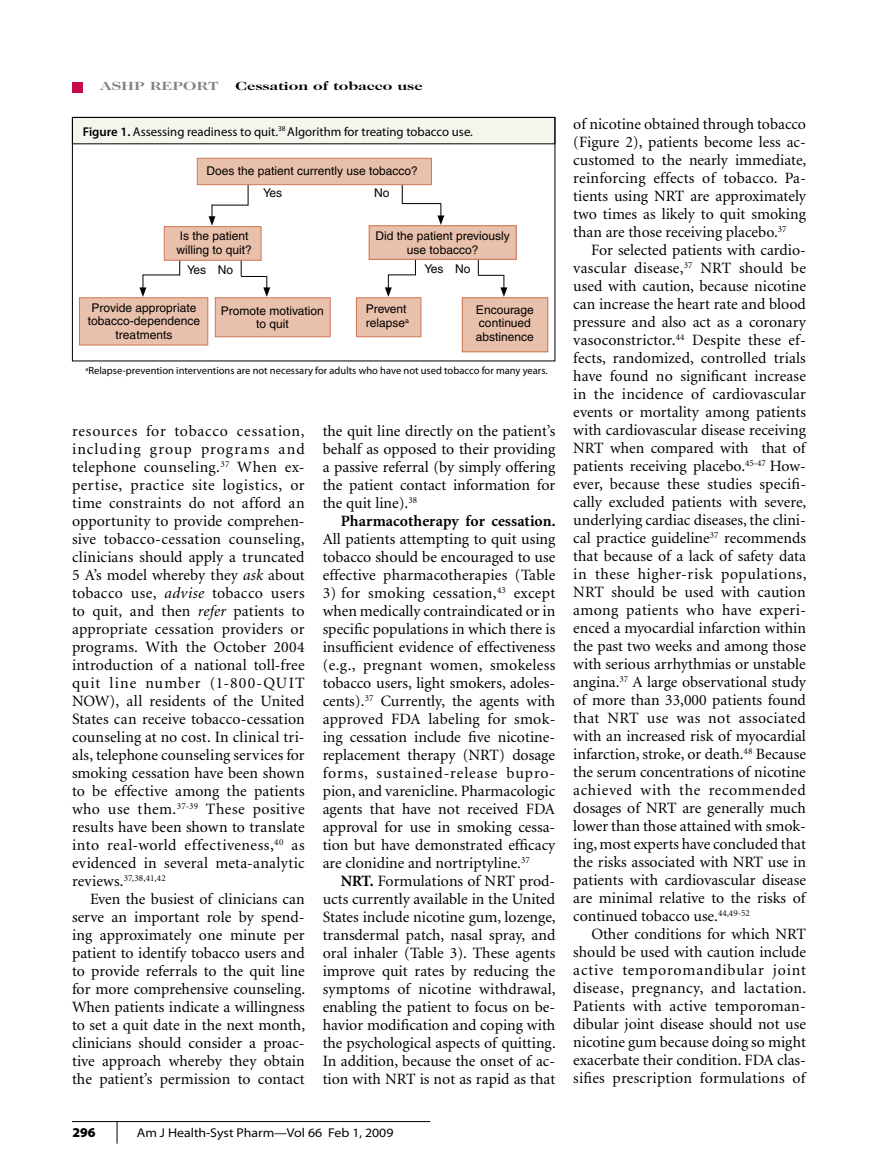
<style>
.page{position:relative;width:878px;height:1175px;background:#fff}
.page>*{position:absolute;margin:0;border:0;box-sizing:border-box;transform-origin:0 0}
.t1{font:15.75px/18px "Minion";color:#000;text-align:justify}
.t2{font:700 15.75px "Minion";letter-spacing:.005em;color:#000}
.t3{font:900 13.5px "Myriad Pro";color:#000}
.t4{font:12.75px "Myriad Pro";color:#000}
.t5{font:semi-expanded 12.75px "Myriad Pro";color:#000}
.t6{font:12px/13.5px "Helvetica";color:#000}
.t7{font:700 12px "Caslon Two Twenty Four";color:#000;scale:1.39 1}
.t8{font:700 12px "Caslon Two Twenty Four";color:#808285;scale:1.39 1}
.t9{font:10.5px "Myriad Pro";color:#000}
.t10{font:9.15px "Minion";color:#000}
.s1{font-weight:600}
.s2{font-style:italic}
.s3{font-size:15.75px}
.s4{font-weight:700}
</style>
<div class="page">
<div style="left:72px;top:82px;width:10px;height:11px;background:#c60c46"></div>
<svg style="left:117px;top:1122px;width:1px;height:21px"></svg>
<hr style="left:72px;top:1121px;width:358px;height:1px;background:#000">
<div style="left:72px;top:117px;width:483px;height:27px;background:#f6f5ed"></div>
<div style="left:72px;top:117px;width:483px;height:244px;border:1px solid #000"></div>
<svg style="left:437px;top:204px;width:7px;height:21px"></svg>
<svg style="left:402px;top:185px;width:1px;height:18px"></svg>
<hr style="left:402px;top:203px;width:39px;height:1px;background:#000">
<svg style="left:385px;top:260px;width:31px;height:37px"></svg>
<svg style="left:478px;top:260px;width:29px;height:37px"></svg>
<svg style="left:139px;top:275px;width:7px;height:22px"></svg>
<svg style="left:179px;top:261px;width:1px;height:13px"></svg>
<hr style="left:143px;top:274px;width:37px;height:1px;background:#000">
<svg style="left:241px;top:258px;width:29px;height:39px"></svg>
<div style="left:462px;top:297px;width:86px;height:55px;background:#e9c0ab;border:1px solid #ce7754"></div>
<div style="left:215px;top:297px;width:115px;height:40px;background:#e9c0ab;border:1px solid #ce7754"></div>
<div style="left:164px;top:226px;width:97px;height:35px;background:#e9c0ab;border:1px solid #ce7754"></div>
<svg style="left:208px;top:205px;width:7px;height:21px"></svg>
<svg style="left:248px;top:185px;width:1px;height:20px"></svg>
<hr style="left:212px;top:205px;width:36px;height:1px;background:#000">
<div style="left:356px;top:297px;width:65px;height:40px;background:#e9c0ab;border:1px solid #ce7754"></div>
<div style="left:79px;top:297px;width:129px;height:48px;background:#e9c0ab;border:1px solid #ce7754"></div>
<div style="left:197px;top:158px;width:235px;height:27px;background:#e9c0ab;border:1px solid #ce7754"></div>
<div style="left:368px;top:225px;width:149px;height:35px;background:#e9c0ab;border:1px solid #ce7754"></div>
<p class="t8" style="left:100px;top:79px;width:87px">ASHP Report</p>
<p class="t7" style="left:235px;top:79px;width:136px">Cessation of tobacco use</p>
<p class="t4" style="left:83px;top:124px;width:391px"><span class="s1">Figure 1.</span> Assessing readiness to quit.<sup>38</sup> Algorithm for treating tobacco use.</p>
<p class="t6" style="left:206px;top:164px;width:213px">Does the patient currently use tobacco?</p>
<p class="t6" style="left:263px;top:186px;width:20px">Yes</p>
<p class="t6" style="left:374px;top:186px;width:17px">No</p>
<p class="t6" style="left:176px;top:229px;width:77px">Is the patient willing to quit?</p>
<p class="t6" style="left:375px;top:229px;width:136px;text-align:center">Did the patient previously use tobacco?</p>
<p class="t6" style="left:187px;top:263px;width:48px">Yes No</p>
<p class="t6" style="left:424px;top:262px;width:48px">Yes No</p>
<p class="t6" style="left:88px;top:301px;width:114px;text-align:center">Provide appropriate tobacco-dependence treatments</p>
<p class="t6" style="left:221px;top:304px;width:105px;text-align:center">Promote motivation to quit</p>
<p class="t6" style="left:365px;top:302px;width:45px">Prevent relapse<sup>a</sup></p>
<p class="t6" style="left:476px;top:303px;width:60px">Encourage continued abstinence</p>
<p class="t9" style="left:86px;top:365px;width:463px"><sup>a</sup>Relapse-prevention interventions are not necessary for adults who have not used tobacco for many years.</p>
<p class="t1" style="left:72px;top:423px;width:234px">resources for tobacco cessation, including group programs and telephone counseling.<sup>37</sup> When ex&shy;pertise, practice site logistics, or time constraints do not afford an opportunity to provide comprehen&shy;sive tobacco-cessation counseling, clinicians should apply a truncated 5 A’s model whereby they <span class="s2">ask</span> about tobacco use, <span class="s2">advise</span> tobacco users to quit, and then <span class="s2">refer</span> patients to appropriate cessation providers or programs. With the October 2004 introduction of a national toll-free quit line number (1-800-QUIT NOW), all residents of the United States can receive tobacco-cessation counseling at no cost. In clinical tri&shy;als, telephone counseling services for smoking cessation have been shown to be effective among the patients who use them.<sup>37-39</sup> These positive results have been shown to translate into real-world effectiveness,<sup>40</sup> as evidenced in several meta-analytic</p>
<p class="t10" style="left:72px;top:873px;width:95px"><span class="s3">reviews.</span>37,38,41,42</p>
<p class="t1" style="left:72px;top:891px;width:234px;text-indent:18px">Even the busiest of clinicians can serve an important role by spend&shy;ing approximately one minute per patient to identify tobacco users and to provide referrals to the quit line for more comprehensive counseling.<br>When patients indicate a willingness to set a quit date in the next month, clinicians should consider a proac&shy;tive approach whereby they obtain the patient’s permission to contact</p>
<p class="t1" style="left:322px;top:423px;width:234px">the quit line directly on the patient’s behalf as opposed to their providing a passive referral (by simply offering the patient contact information for the quit line).<sup>38</sup></p>
<p class="t2" style="left:340px;top:513px;width:216px">Pharmacotherapy for cessation.</p>
<p class="t1" style="left:322px;top:531px;width:234px">All patients attempting to quit using tobacco should be encouraged to use effective pharmacotherapies (Table</p>
<p class="t1" style="left:322px;top:585px;width:234px">3) for smoking cessation,<sup>43</sup> except when medically contraindicated or in specific populations in which there is insufficient evidence of effectiveness (e.g., pregnant women, smokeless tobacco users, light smokers, adoles&shy;cents).<sup>37</sup> Currently, the agents with approved FDA labeling for smok&shy;ing cessation include five nicotine&shy;replacement therapy (NRT) dosage forms, sustained-release bupro&shy;pion, and varenicline. Pharmacologic agents that have not received FDA approval for use in smoking cessa&shy;tion but have demonstrated efficacy are clonidine and nortriptyline.<sup>37</sup></p>
<p class="t1" style="left:322px;top:873px;width:234px;text-indent:18px"><span class="s4">NRT.</span> Formulations of NRT prod&shy;ucts currently available in the United States include nicotine gum, lozenge, transdermal patch, nasal spray, and oral inhaler (Table 3). These agents improve quit rates by reducing the symptoms of nicotine withdrawal, enabling the patient to focus on be&shy;havior modification and coping with the psychological aspects of quitting.<br>In addition, because the onset of ac&shy;tion with NRT is not as rapid as that</p>
<p class="t3" style="left:72px;top:1125px;width:25px">296</p>
<p class="t5" style="left:137px;top:1125px;width:258px">Am J Health-Syst Pharm—Vol 66 Feb 1, 2009</p>
<p class="t1" style="left:573px;top:115px;width:234px">of nicotine obtained through tobacco (Figure 2), patients become less ac&shy;customed to the nearly immediate, reinforcing effects of tobacco. Pa&shy;tients using NRT are approximately two times as likely to quit smoking than are those receiving placebo.<sup>37</sup></p>
<p class="t1" style="left:573px;top:241px;width:235px;text-indent:18px">For selected patients with cardio&shy;vascular disease,<sup>37</sup> NRT should be used with caution, because nicotine can increase the heart rate and blood pressure and also act as a coronary vasoconstrictor.<sup>44</sup> Despite these ef&shy;fects, randomized, controlled trials have found no significant increase in the incidence of cardiovascular events or mortality among patients with cardiovascular disease receiving NRT when compared with that of patients receiving placebo.<sup>45-47</sup> How&shy;ever, because these studies specifi&shy;cally excluded patients with severe, underlying cardiac diseases, the clini&shy;cal practice guideline<sup>37</sup> recommends that because of a lack of safety data in these higher-risk populations, NRT should be used with caution among patients who have experi&shy;enced a myocardial infarction within the past two weeks and among those with serious arrhythmias or unstable angina.<sup>37</sup> A large observational study of more than 33,000 patients found that NRT use was not associated with an increased risk of myocardial infarction, stroke, or death.<sup>48</sup> Because the serum concentrations of nicotine achieved with the recommended dosages of NRT are generally much lower than those attained with smok&shy;ing, most experts have concluded that the risks associated with NRT use in patients with cardiovascular disease are minimal relative to the risks of continued tobacco use.<sup>44,49-52</sup></p>
<p class="t1" style="left:573px;top:925px;width:234px;text-indent:18px">Other conditions for which NRT should be used with caution include active temporomandibular joint disease, pregnancy, and lactation.<br>Patients with active temporoman&shy;dibular joint disease should not use nicotine gum because doing so might exacerbate their condition. FDA clas&shy;sifies prescription formulations of</p>
</div>
